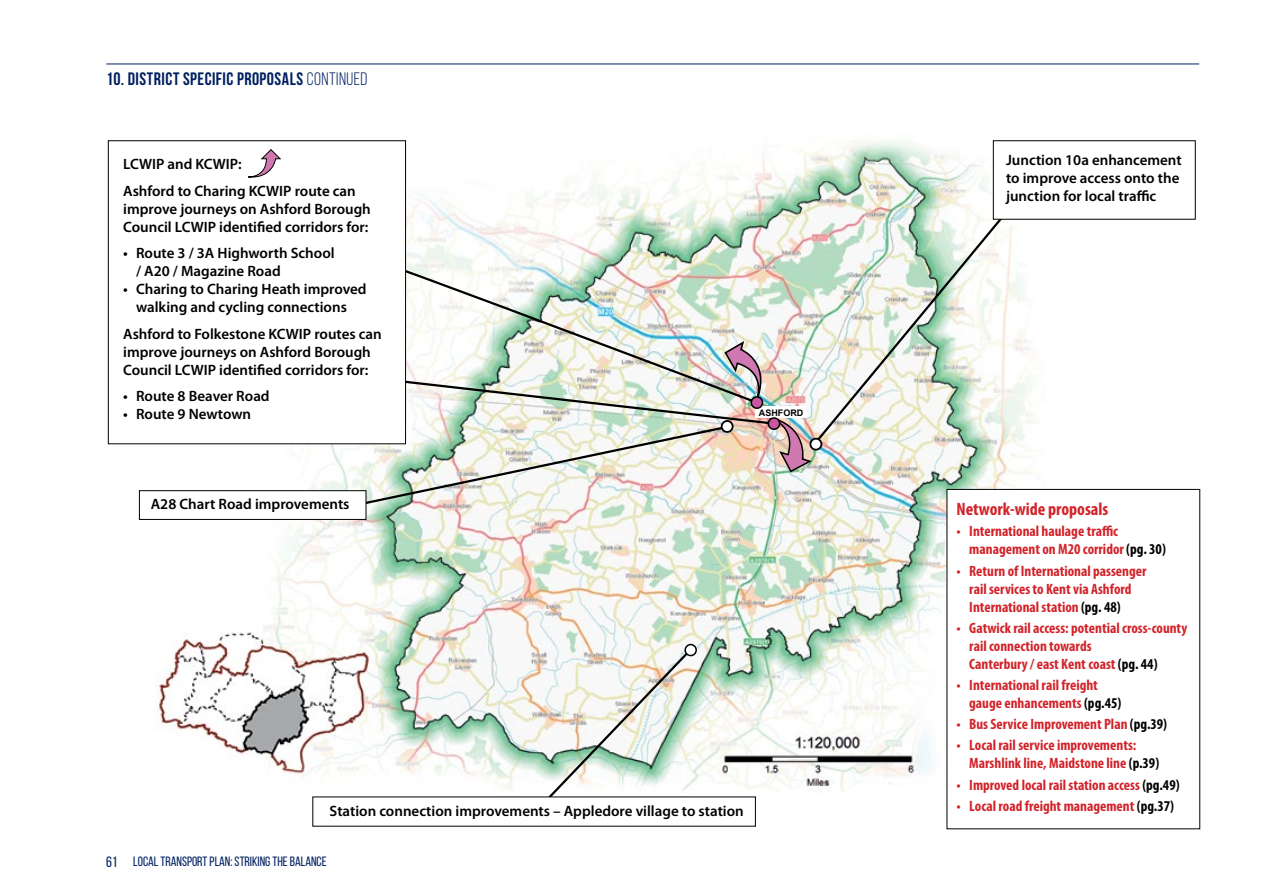
<style>
.page{position:relative;width:1263px;height:893px;background:#fff}
.page>*{position:absolute;margin:0;border:0;box-sizing:border-box;transform-origin:0 0}
.t1{font:700 18px "Bebas Neue";letter-spacing:.025em;color:#002060}
.t2{font:700 condensed 18px "Myriad Pro";color:#d2232a}
.t3{font:600 15px/18px "Myriad Pro";color:#000}
.t4{font:700 condensed 15px/18px "Myriad Pro";color:#d2232a}
.t5{font:13.5px "Bebas Neue";color:#002060}
.t6{font:700 9px "Arial";color:#000}
.s1{font-weight:400}
.s2{color:#000}
.s3{font-size:15px}
</style>
<div class="page">
<hr style="left:106px;top:64px;width:1093px;height:1px;background:#002060">
<img style="left:119px;top:140px;width:970px;height:651px">
<svg style="left:532px;top:644px;width:164px;height:152px"></svg>
<div style="left:685px;top:645px;width:11px;height:11px;background:#fff;border-radius:50%"></div>
<div style="left:684px;top:644px;width:13px;height:12px;border:2px solid #000;border-radius:50%"></div>
<svg style="left:811px;top:199px;width:206px;height:248px"></svg>
<div style="left:810px;top:439px;width:11px;height:11px;background:#fff;border-radius:50%"></div>
<div style="left:809px;top:438px;width:13px;height:13px;border:2px solid #000;border-radius:50%"></div>
<div style="left:139px;top:491px;width:227px;height:28px;background:#fff"></div>
<div style="left:139px;top:490px;width:227px;height:30px;border:1px solid #000"></div>
<div style="left:947px;top:489px;width:253px;height:340px;background:#fff"></div>
<div style="left:993px;top:141px;width:202px;height:78px;background:#fff"></div>
<img style="left:406px;top:261px;width:353px;height:78px">
<img style="left:347px;top:339px;width:467px;height:170px">
<div style="left:768px;top:418px;width:12px;height:11px;background:#c657a0;border-radius:50%"></div>
<div style="left:768px;top:417px;width:12px;height:13px;border:2px solid #000;border-radius:50%"></div>
<div style="left:108px;top:141px;width:298px;height:303px;background:#fff"></div>
<div style="left:108px;top:140px;width:298px;height:304px;border:1px solid #000"></div>
<svg style="left:248px;top:149px;width:34px;height:29px"></svg>
<p class="t1" style="left:106px;top:69px;width:263px">10. DISTRICT SPECIFIC PROPOSALS <span class="s1">CONTINUED</span></p>
<p class="t3" style="left:123px;top:150px;width:234px;line-height:26.5px">LCWIP and KCWIP:<br>Ashford to Charing KCWIP route can</p>
<p class="t3" style="left:123px;top:199px;width:249px">improve journeys on Ashford Borough<br>Council LCWIP identified corridors for:</p>
<p class="t3" style="left:136px;top:244px;width:200px;text-indent:-13px">• Route 3 / 3A Highworth School / A20 / Magazine Road</p>
<p class="t3" style="left:123px;top:280px;width:245px;text-align:center">• Charing to Charing Heath improved walking and cycling connections</p>
<p class="t3" style="left:123px;top:324px;width:260px">Ashford to Folkestone KCWIP routes can improve journeys on Ashford Borough<br>Council LCWIP identified corridors for:</p>
<p class="t3" style="left:123px;top:387px;width:148px">• Route 8 Beaver Road</p>
<p class="t3" style="left:123px;top:405px;width:129px">• Route 9 Newtown</p>
<p class="t6" style="left:759px;top:406px;width:46px">ASHFORD</p>
<p class="t3" style="left:1006px;top:151px;width:177px">Junction 10a enhancement to improve access onto the junction for local traffic</p>
<p class="t3" style="left:151px;top:494px;width:200px">A28 Chart Road improvements</p>
<p class="t2" style="left:956px;top:498px;width:153px">Network-wide proposals</p>
<p class="t4" style="left:969px;top:522px;width:198px;text-indent:-13px">• International haulage traffic management on M20 corridor <span class="s2">(pg. 30)</span></p>
<p class="t4" style="left:969px;top:561px;width:179px;text-indent:-13px">• Return of International passenger rail services to Kent via Ashford<br>International station <span class="s2">(pg. 48)</span></p>
<p class="t4" style="left:969px;top:618px;width:219px;text-indent:-13px">• Gatwick rail access: potential cross-county rail connection towards<br>Canterbury / east Kent coast <span class="s2">(pg. 44)</span></p>
<p class="t4" style="left:969px;top:676px;width:154px;text-indent:-13px">• International rail freight gauge enhancements <span class="s2">(pg.45)</span></p>
<p class="t4" style="left:956px;top:715px;width:212px">• Bus Service Improvement Plan <span class="s2">(pg.39)</span></p>
<p class="t4" style="left:969px;top:736px;width:191px;text-indent:-13px">• Local rail service improvements:<br>Marshlink line, Maidstone line <span class="s2">(p.39)</span></p>
<p class="t4" style="left:956px;top:775px;width:225px">• Improved local rail station access <span class="s2">(pg.49)</span></p>
<p class="t4" style="left:956px;top:796px;width:219px">• Local road freight management <span class="s2">(pg.37)</span></p>
<p class="t3" style="left:330px;top:801px;width:416px">Station connection improvements – Appledore village to station</p>
<p class="t5" style="left:106px;top:854px;width:222px"><span class="s3">61</span> LOCAL TRANSPORT PLAN: STRIKING THE BALANCE</p>
</div>
